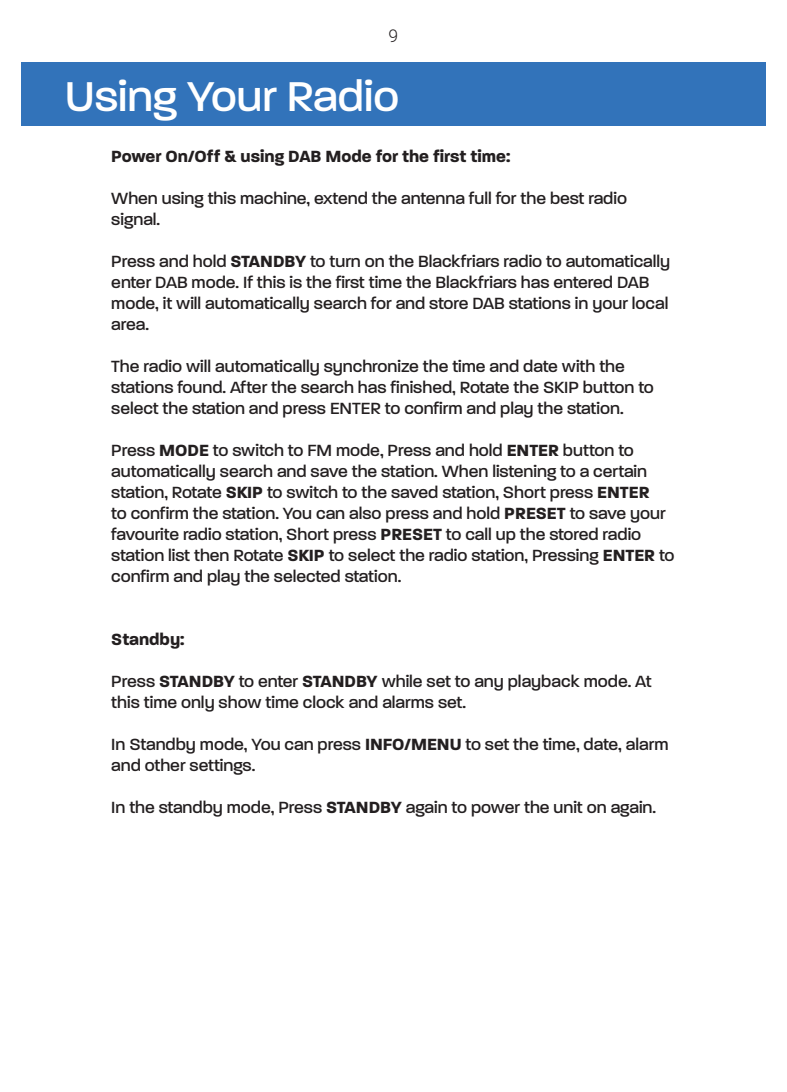
<style>
.page{position:relative;width:787px;height:1092px;background:#fff}
.page>*{position:absolute;margin:0;border:0;box-sizing:border-box;transform-origin:0 0}
.t1{font:500 45px "Paralucent";color:#fff}
.t2{font:500 17.5px/21px "Paralucent";color:#231f20}
.t3{font:700 17.5px "Paralucent";color:#231f20}
.t4{font:300 17.5px "Roboto";color:#231f20}
.s1{font-weight:700}
</style>
<div class="page">
<div style="left:21px;top:62px;width:744px;height:63px;background:#3273ba"></div>
<p class="t4" style="left:388px;top:23px;width:11px">9</p>
<h1 class="t1" style="left:65px;top:70px;width:335px">Using Your Radio</h1>
<p class="t3" style="left:111px;top:146px;width:400px">Power On/Off &amp; using DAB Mode for the first time:</p>
<p class="t2" style="left:111px;top:188px;width:517px">When using this machine, extend the antenna full for the best radio signal.</p>
<p class="t2" style="left:111px;top:251px;width:560px">Press and hold <span class="s1">STANDBY</span> to turn on the Blackfriars radio to automatically enter DAB mode. If this is the first time the Blackfriars has entered DAB mode, it will automatically search for and store DAB stations in your local area.</p>
<p class="t2" style="left:111px;top:356px;width:544px">The radio will automatically synchronize the time and date with the stations found. After the search has finished, Rotate the SKIP button to select the station and press ENTER to confirm and play the station.</p>
<p class="t2" style="left:111px;top:440px;width:564px">Press <span class="s1">MODE</span> to switch to FM mode, Press and hold <span class="s1">ENTER</span> button to automatically search and save the station. When listening to a certain station, Rotate <span class="s1">SKIP</span> to switch to the saved station, Short press <span class="s1">ENTER<br></span>to confirm the station. You can also press and hold <span class="s1">PRESET</span> to save your favourite radio station, Short press <span class="s1">PRESET</span> to call up the stored radio station list then Rotate <span class="s1">SKIP</span> to select the radio station, Pressing <span class="s1">ENTER</span> to confirm and play the selected station.</p>
<p class="t3" style="left:111px;top:629px;width:75px">Standby:</p>
<p class="t2" style="left:111px;top:671px;width:542px">Press <span class="s1">STANDBY</span> to enter <span class="s1">STANDBY</span> while set to any playback mode. At this time only show time clock and alarms set.</p>
<p class="t2" style="left:111px;top:734px;width:558px">In Standby mode, You can press <span class="s1">INFO/MENU</span> to set the time, date, alarm and other settings.</p>
<p class="t2" style="left:111px;top:797px;width:546px">In the standby mode, Press <span class="s1">STANDBY</span> again to power the unit on again.</p>
</div>
